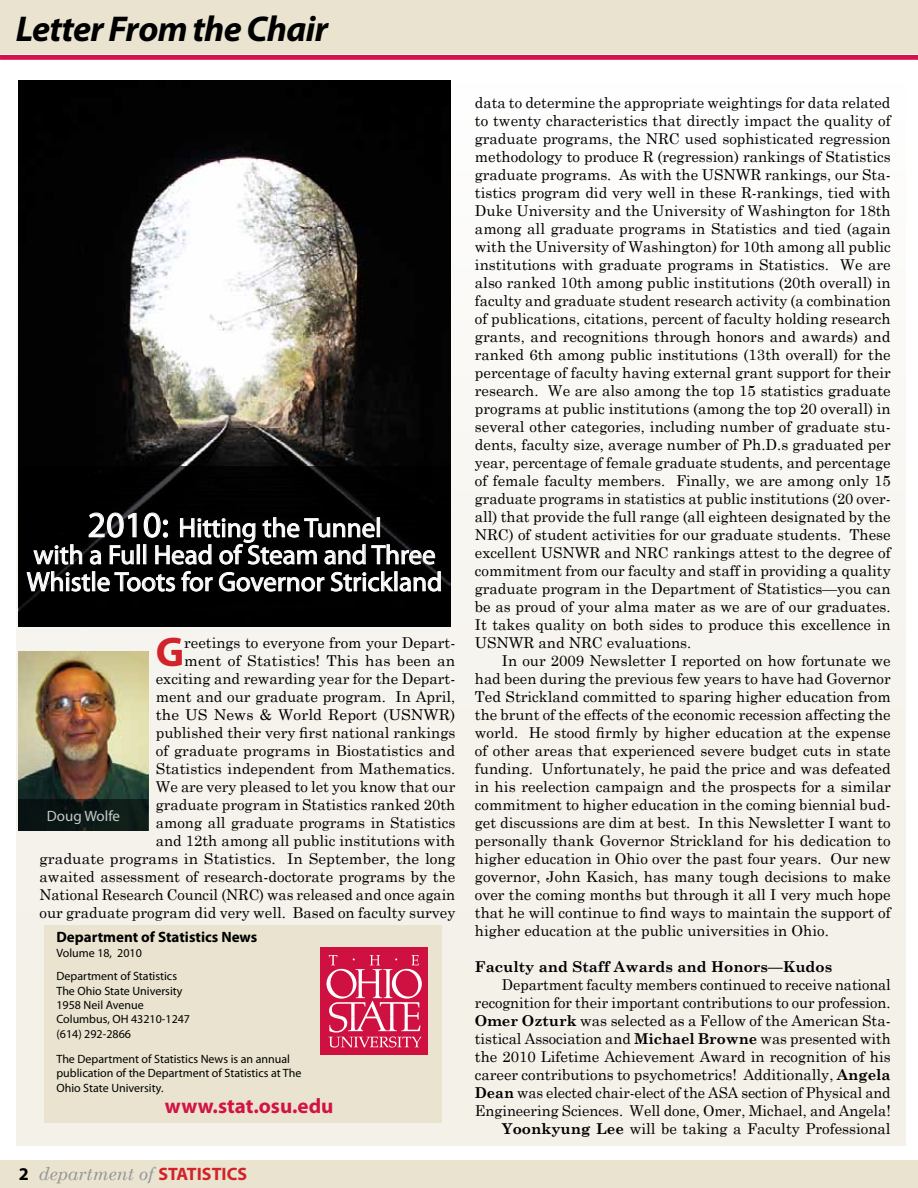
<style>
.page{position:relative;width:918px;height:1188px;background:#fff}
.page>*{position:absolute;margin:0;border:0;box-sizing:border-box;transform-origin:0 0}
.t1{font:700 41.7px "Myriad Pro";color:#d2232a}
.t2{font:italic 700 36px "Myriad Pro";letter-spacing:-.02em;color:#000}
.t3{font:27px/27px "Myriad Pro";color:#fff;text-align:center}
.t4{font:700 21px "Myriad Pro";color:#d31245}
.t5{font:italic 18px "Century Schoolbook";color:#939598}
.t6{font:15px/18px "Century Schoolbook";color:#000;text-align:justify}
.t7{font:700 15px "Century Schoolbook";color:#000}
.t8{font:700 15px "Myriad Pro";color:#000}
.t9{font:15px "Myriad Pro";color:#fff}
.t10{font:12px/14.4px "Myriad Pro";color:#000}
.s1{font-size:36px}
.s2{font-family:"Myriad Pro";font-weight:700;font-style:normal;color:#000}
.s3{font-family:"Myriad Pro";font-weight:700;font-style:normal;color:#d2232a}
.s4{font-weight:700}
</style>
<div class="page">
<div style="left:0;top:55px;width:918px;height:5px;background:#db426b"></div>
<div style="left:16px;top:83px;width:889px;height:1063px;background:#f4f1e9"></div>
<div style="left:0;top:1161px;width:918px;height:27px;background:#e9e3cf"></div>
<div style="left:0;top:0;width:918px;height:54px;background:#e9e3cf"></div>
<hr style="left:0;top:55px;width:918px;height:4px;background:#d31245">
<div style="left:0;top:1160px;width:918px;height:27px;background:#e9e3cf"></div>
<div style="left:45px;top:925px;width:397px;height:198px;background:#e9e3cf"></div>
<div style="left:320px;top:948px;width:108px;height:107px;background:#ce1141"></div>
<svg style="left:327px;top:955px;width:95px;height:93px"></svg>
<img style="left:19px;top:80px;width:432px;height:387px">
<img style="left:19px;top:652px;width:129px;height:147px">
<div style="left:19px;top:467px;width:432px;height:160px;background:#000"></div>
<svg style="left:26px;top:510px;width:415px;height:95px"></svg>
<div style="left:19px;top:799px;width:129px;height:32px;background:#0a1615"></div>
<h2 class="t2" style="left:16px;top:5px;width:314px">Letter From the Chair</h2>
<h3 class="t3" style="left:27px;top:514px;width:417px"><span class="s1">2010:</span> Hitting the Tunnel<br>with a Full Head of Steam and Three<br>Whistle Toots for Governor Strickland</h3>
<p class="t6" style="left:40px;top:633px;width:417px;text-align:right">reetings to everyone from your Depart-<br>ment of Statistics! This has been an<br>exciting and rewarding year for the Depart-<br>ment and our graduate program. In April,<br>the US News &amp; World Report (USNWR)<br>published their very first national rankings<br>of graduate programs in Biostatistics and<br>Statistics independent from Mathematics.<br>We are very pleased to let you know that our<br>graduate program in Statistics ranked 20th<br>among all graduate programs in Statistics<br>and 12th among all public institutions with<br>graduate programs in Statistics. In September, the long awaited assessment of research-doctorate programs by the National Research Council (NRC) was released and once again our graduate program did very well. Based on faculty survey</p>
<h1 class="t1" style="left:156px;top:625px;width:30px">G</h1>
<p class="t9" style="left:47px;top:806px;width:75px">Doug Wolfe</p>
<p class="t8" style="left:56px;top:928px;width:202px">Department of Statistics News</p>
<p class="t10" style="left:56px;top:941px;width:122px;line-height:23.4px">Volume 18, 2010<br>Department of Statistics</p>
<p class="t10" style="left:56px;top:983px;width:135px">The Ohio State University<br>1958 Neil Avenue<br>Columbus, OH 43210-1247 (614) 292-2866</p>
<p class="t10" style="left:56px;top:1052px;width:246px">The Department of Statistics News is an annual publication of the Department of Statistics at The<br>Ohio State University.</p>
<h3 class="t4" style="left:165px;top:1093px;width:170px">www.stat.osu.edu</h3>
<p class="t5" style="left:19px;top:1163px;width:230px"><span class="s2">2</span> department of <span class="s3">STATISTICS</span></p>
<p class="t6" style="left:475px;top:93px;width:417px">data to determine the appropriate weightings for data related to twenty characteristics that directly impact the quality of graduate programs, the NRC used sophisticated regression methodology to produce R (regression) rankings of Statistics graduate programs. As with the USNWR rankings, our Sta&shy;tistics program did very well in these R-rankings, tied with Duke University and the University of Washington for 18th among all graduate programs in Statistics and tied (again with the University of Washington) for 10th among all public institutions with graduate programs in Statistics. We are also ranked 10th among public institutions (20th overall) in faculty and graduate student research activity (a combination of publications, citations, percent of faculty holding research grants, and recognitions through honors and awards) and ranked 6th among public institutions (13th overall) for the percentage of faculty having external grant support for their research. We are also among the top 15 statistics graduate programs at public institutions (among the top 20 overall) in several other categories, including number of graduate stu&shy;dents, faculty size, average number of Ph.D.s graduated per year, percentage of female graduate students, and percentage of female faculty members. Finally, we are among only 15 graduate programs in statistics at public institutions (20 over&shy;all) that provide the full range (all eighteen designated by the NRC) of student activities for our graduate students. These excellent USNWR and NRC rankings attest to the degree of commitment from our faculty and staff in providing a quality graduate program in the Department of Statistics—you can be as proud of your alma mater as we are of our graduates.<br>It takes quality on both sides to produce this excellence in USNWR and NRC evaluations.</p>
<p class="t6" style="left:475px;top:651px;width:417px;text-indent:27px">In our 2009 Newsletter I reported on how fortunate we had been during the previous few years to have had Governor Ted Strickland committed to sparing higher education from the brunt of the effects of the economic recession affecting the world. He stood firmly by higher education at the expense of other areas that experienced severe budget cuts in state funding. Unfortunately, he paid the price and was defeated in his reelection campaign and the prospects for a similar commitment to higher education in the coming biennial bud&shy;get discussions are dim at best. In this Newsletter I want to personally thank Governor Strickland for his dedication to higher education in Ohio over the past four years. Our new governor, John Kasich, has many tough decisions to make over the coming months but through it all I very much hope that he will continue to find ways to maintain the support of higher education at the public universities in Ohio.</p>
<p class="t7" style="left:475px;top:958px;width:359px">Faculty and Staff Awards and Honors—Kudos</p>
<p class="t6" style="left:475px;top:975px;width:417px;text-align:right">Department faculty members continued to receive national recognition for their important contributions to our profession.<br><span class="s4">Omer Ozturk</span> was selected as a Fellow of the American Sta&shy;tistical Association and <span class="s4">Michael Browne</span> was presented with the 2010 Lifetime Achievement Award in recognition of his career contributions to psychometrics! Additionally, <span class="s4">Angela Dean</span> was elected chair-elect of the ASA section of Physical and Engineering Sciences. Well done, Omer, Michael, and Angela!<br><span class="s4">Yoonkyung Lee</span> will be taking a Faculty Professional</p>
</div>
